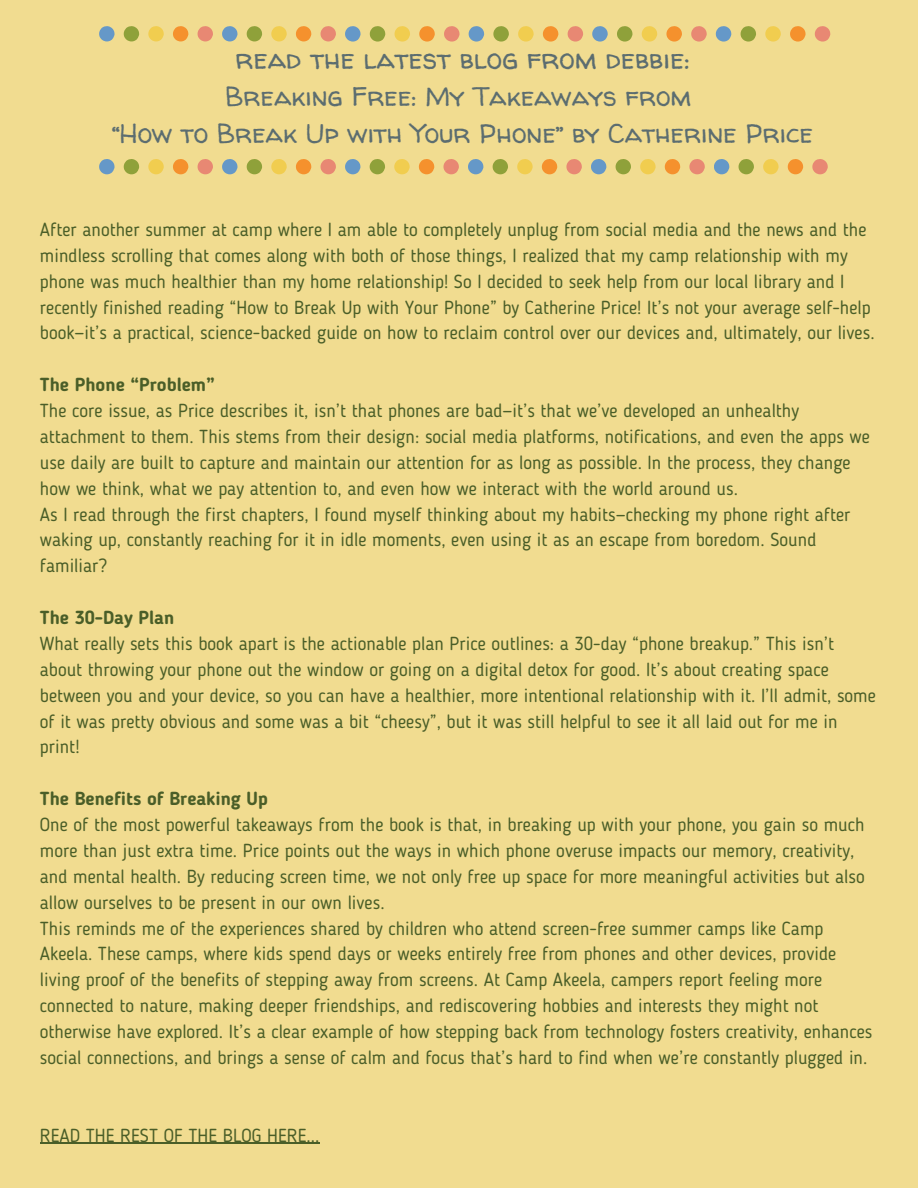
<style>
.page{position:relative;width:918px;height:1188px;background:#f1dc90}
.page>*{position:absolute;margin:0;border:0;box-sizing:border-box;transform-origin:0 0}
.t1{font:28.5px "Walter Turncoat";color:#5c6d70}
.t2{font:27px/37.2px "Walter Turncoat";color:#5c6d70;text-align:center}
.t3{font:18.75px/25.8px "Blogger Sans";color:#4a5e28}
.t4{font:700 18.75px "Blogger Sans";color:#4a5e28}
</style>
<div class="page">
<hr style="left:40px;top:1143px;width:280px;height:1px;background:#4a5e28">
<svg style="left:198px;top:159px;width:15px;height:15px"></svg>
<svg style="left:173px;top:159px;width:15px;height:15px"></svg>
<svg style="left:148px;top:159px;width:16px;height:15px"></svg>
<svg style="left:99px;top:159px;width:16px;height:15px"></svg>
<svg style="left:124px;top:159px;width:15px;height:15px"></svg>
<svg style="left:321px;top:159px;width:15px;height:15px"></svg>
<svg style="left:296px;top:159px;width:15px;height:15px"></svg>
<svg style="left:271px;top:159px;width:16px;height:15px"></svg>
<svg style="left:222px;top:159px;width:16px;height:15px"></svg>
<svg style="left:247px;top:159px;width:15px;height:15px"></svg>
<svg style="left:443px;top:159px;width:16px;height:15px"></svg>
<svg style="left:419px;top:159px;width:15px;height:15px"></svg>
<svg style="left:394px;top:159px;width:16px;height:15px"></svg>
<svg style="left:345px;top:159px;width:16px;height:15px"></svg>
<svg style="left:370px;top:159px;width:15px;height:15px"></svg>
<svg style="left:566px;top:159px;width:16px;height:15px"></svg>
<svg style="left:542px;top:159px;width:15px;height:15px"></svg>
<svg style="left:517px;top:159px;width:16px;height:15px"></svg>
<svg style="left:468px;top:159px;width:16px;height:15px"></svg>
<svg style="left:493px;top:159px;width:15px;height:15px"></svg>
<svg style="left:689px;top:159px;width:16px;height:15px"></svg>
<svg style="left:665px;top:159px;width:15px;height:15px"></svg>
<svg style="left:640px;top:159px;width:16px;height:15px"></svg>
<svg style="left:591px;top:159px;width:15px;height:15px"></svg>
<svg style="left:616px;top:159px;width:15px;height:15px"></svg>
<svg style="left:812px;top:159px;width:16px;height:15px"></svg>
<svg style="left:788px;top:159px;width:15px;height:15px"></svg>
<svg style="left:763px;top:159px;width:16px;height:15px"></svg>
<svg style="left:714px;top:159px;width:15px;height:15px"></svg>
<svg style="left:739px;top:159px;width:15px;height:15px"></svg>
<svg style="left:198px;top:26px;width:15px;height:15px"></svg>
<svg style="left:173px;top:26px;width:15px;height:15px"></svg>
<svg style="left:148px;top:26px;width:16px;height:15px"></svg>
<svg style="left:99px;top:26px;width:16px;height:15px"></svg>
<svg style="left:124px;top:26px;width:15px;height:15px"></svg>
<svg style="left:321px;top:26px;width:15px;height:15px"></svg>
<svg style="left:296px;top:26px;width:15px;height:15px"></svg>
<svg style="left:271px;top:26px;width:16px;height:15px"></svg>
<svg style="left:222px;top:26px;width:16px;height:15px"></svg>
<svg style="left:247px;top:26px;width:15px;height:15px"></svg>
<svg style="left:444px;top:26px;width:16px;height:16px"></svg>
<svg style="left:419px;top:26px;width:16px;height:16px"></svg>
<svg style="left:395px;top:26px;width:15px;height:16px"></svg>
<svg style="left:345px;top:26px;width:16px;height:16px"></svg>
<svg style="left:370px;top:26px;width:15px;height:16px"></svg>
<svg style="left:568px;top:26px;width:15px;height:16px"></svg>
<svg style="left:543px;top:26px;width:15px;height:16px"></svg>
<svg style="left:518px;top:26px;width:16px;height:16px"></svg>
<svg style="left:469px;top:26px;width:15px;height:16px"></svg>
<svg style="left:493px;top:26px;width:16px;height:16px"></svg>
<svg style="left:691px;top:26px;width:16px;height:16px"></svg>
<svg style="left:666px;top:26px;width:16px;height:16px"></svg>
<svg style="left:642px;top:26px;width:15px;height:16px"></svg>
<svg style="left:592px;top:26px;width:16px;height:16px"></svg>
<svg style="left:617px;top:26px;width:16px;height:16px"></svg>
<svg style="left:815px;top:26px;width:15px;height:16px"></svg>
<svg style="left:790px;top:26px;width:16px;height:16px"></svg>
<svg style="left:765px;top:26px;width:16px;height:16px"></svg>
<svg style="left:716px;top:26px;width:15px;height:16px"></svg>
<svg style="left:741px;top:26px;width:15px;height:16px"></svg>
<p class="t1" style="left:236px;top:39px;width:455px">read the latest blog from debbie:</p>
<p class="t2" style="left:112px;top:78px;width:702px">Breaking Free: My Takeaways from<br>“How to Break Up with Your Phone” by Catherine Price</p>
<p class="t3" style="left:40px;top:218px;width:836px">After another summer at camp where I am able to completely unplug from social media and the news and the mindless scrolling that comes along with both of those things, I realized that my camp relationship with my phone was much healthier than my home relationship! So I decided to seek help from our local library and I recently finished reading “How to Break Up with Your Phone” by Catherine Price! It’s not your average self-help book—it’s a practical, science-backed guide on how to reclaim control over our devices and, ultimately, our lives.</p>
<p class="t4" style="left:40px;top:377px;width:177px">The Phone “Problem”</p>
<p class="t3" style="left:40px;top:399px;width:832px">The core issue, as Price describes it, isn’t that phones are bad—it’s that we’ve developed an unhealthy attachment to them. This stems from their design: social media platforms, notifications, and even the apps we use daily are built to capture and maintain our attention for as long as possible. In the process, they change how we think, what we pay attention to, and even how we interact with the world around us.</p>
<p class="t3" style="left:40px;top:503px;width:812px">As I read through the first chapters, I found myself thinking about my habits—checking my phone right after waking up, constantly reaching for it in idle moments, even using it as an escape from boredom. Sound familiar?</p>
<p class="t4" style="left:40px;top:610px;width:136px">The 30-Day Plan</p>
<p class="t3" style="left:40px;top:632px;width:838px">What really sets this book apart is the actionable plan Price outlines: a 30-day “phone breakup.” This isn’t about throwing your phone out the window or going on a digital detox for good. It’s about creating space between you and your device, so you can have a healthier, more intentional relationship with it. I’ll admit, some of it was pretty obvious and some was a bit “cheesy”, but it was still helpful to see it all laid out for me in print!</p>
<h1 class="t4" style="left:40px;top:791px;width:230px">The Benefits of Breaking Up</h1>
<p class="t3" style="left:40px;top:813px;width:826px">One of the most powerful takeaways from the book is that, in breaking up with your phone, you gain so much more than just extra time. Price points out the ways in which phone overuse impacts our memory, creativity, and mental health. By reducing screen time, we not only free up space for more meaningful activities but also allow ourselves to be present in our own lives.</p>
<p class="t3" style="left:40px;top:917px;width:834px">This reminds me of the experiences shared by children who attend screen-free summer camps like Camp Akeela. These camps, where kids spend days or weeks entirely free from phones and other devices, provide living proof of the benefits of stepping away from screens. At Camp Akeela, campers report feeling more connected to nature, making deeper friendships, and rediscovering hobbies and interests they might not otherwise have explored. It’s a clear example of how stepping back from technology fosters creativity, enhances social connections, and brings a sense of calm and focus that’s hard to find when we’re constantly plugged in.</p>
<p class="t3" style="left:40px;top:1124px;width:281px">READ THE REST OF THE BLOG HERE...</p>
</div>
